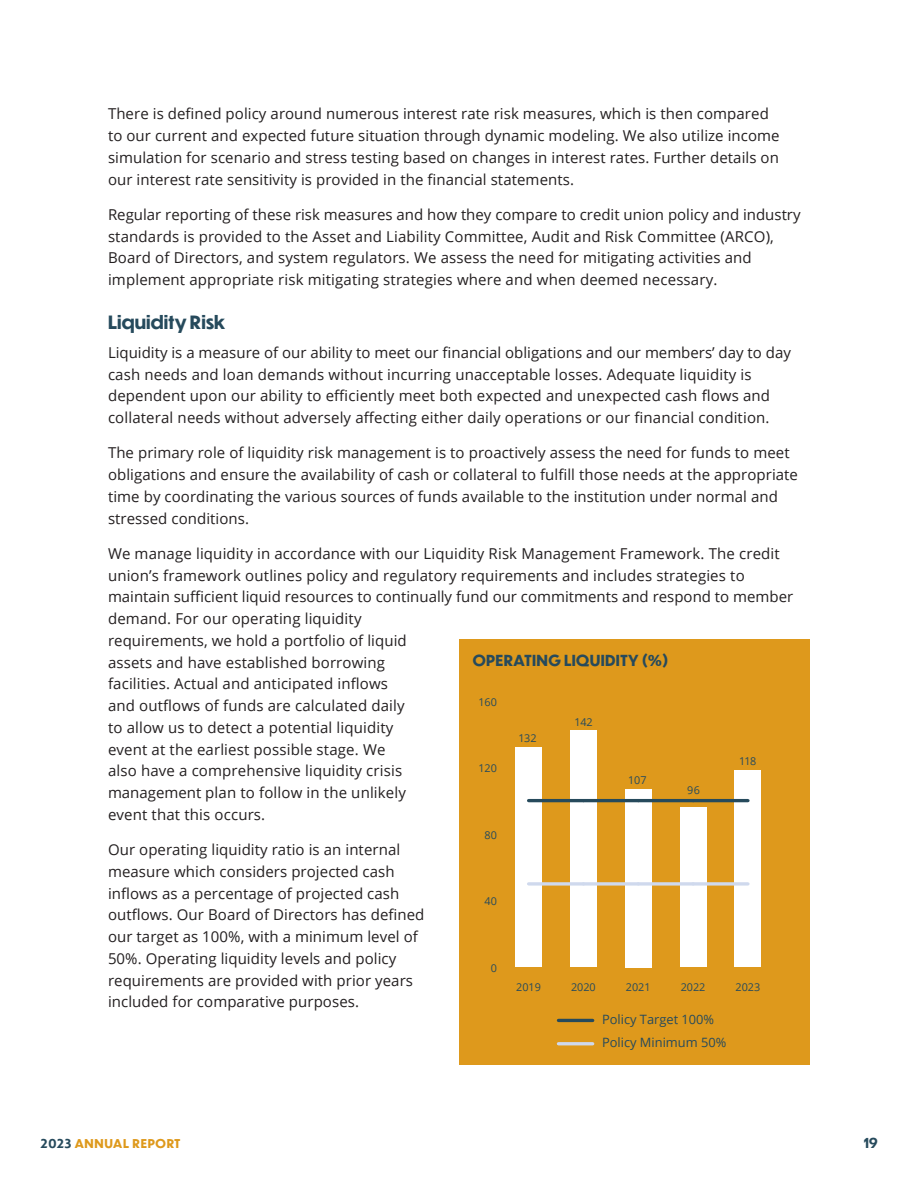
<style>
.page{position:relative;width:918px;height:1188px;background:#fff}
.page>*{position:absolute;margin:0;border:0;box-sizing:border-box;transform-origin:0 0}
.t1{font:700 18px "Dunbar Tall";letter-spacing:.01em;color:#264a5c}
.t2{font:15px/21.8px "Open Sans";letter-spacing:.005em;color:#231f20}
.t3{font:700 15px "Dunbar Tall";letter-spacing:.025em;color:#264a5c}
.t4{font:700 13.5px "Dunbar Tall";color:#264a5c}
.t5{font:12.9px/23.2px "Open Sans";color:#264a5c}
.t6{font:700 12px "Dunbar Tall";letter-spacing:.06em;color:#de991c}
.t7{font:10.8px "Open Sans";color:#264a5c}
.s1{color:#264a5c}
</style>
<div class="page">
<div style="left:459px;top:640px;width:351px;height:425px;background:#de991c"></div>
<div style="left:515px;top:747px;width:27px;height:220px;background:#fff"></div>
<div style="left:570px;top:731px;width:27px;height:236px;background:#fff"></div>
<div style="left:625px;top:789px;width:27px;height:178px;background:#fff"></div>
<div style="left:680px;top:807px;width:27px;height:160px;background:#fff"></div>
<div style="left:735px;top:771px;width:26px;height:196px;background:#fff"></div>
<hr style="left:558px;top:1019px;width:35px;height:3px;background:#264a5c">
<hr style="left:529px;top:799px;width:54px;height:3px;background:#264a5c">
<hr style="left:583px;top:799px;width:55px;height:3px;background:#264a5c">
<hr style="left:638px;top:799px;width:55px;height:3px;background:#264a5c">
<hr style="left:693px;top:799px;width:55px;height:3px;background:#264a5c">
<hr style="left:558px;top:1042px;width:35px;height:3px;background:#cfd9ed">
<svg style="left:529px;top:882px;width:54px;height:4px"></svg>
<svg style="left:583px;top:882px;width:55px;height:4px"></svg>
<svg style="left:638px;top:882px;width:55px;height:4px"></svg>
<svg style="left:693px;top:882px;width:55px;height:4px"></svg>
<p class="t2" style="left:108px;top:103px;width:673px">There is defined policy around numerous interest rate risk measures, which is then compared to our current and expected future situation through dynamic modeling. We also utilize income simulation for scenario and stress testing based on changes in interest rates. Further details on our interest rate sensitivity is provided in the financial statements.</p>
<p class="t2" style="left:108px;top:203px;width:694px">Regular reporting of these risk measures and how they compare to credit union policy and industry standards is provided to the Asset and Liability Committee, Audit and Risk Committee (ARCO), Board of Directors, and system regulators. We assess the need for mitigating activities and implement appropriate risk mitigating strategies where and when deemed necessary.</p>
<p class="t1" style="left:108px;top:310px;width:119px">Liquidity Risk</p>
<p class="t2" style="left:108px;top:341px;width:685px">Liquidity is a measure of our ability to meet our financial obligations and our members’ day to day cash needs and loan demands without incurring unacceptable losses. Adequate liquidity is dependent upon our ability to efficiently meet both expected and unexpected cash flows and collateral needs without adversely affecting either daily operations or our financial condition.</p>
<p class="t2" style="left:108px;top:442px;width:692px">The primary role of liquidity risk management is to proactively assess the need for funds to meet obligations and ensure the availability of cash or collateral to fulfill those needs at the appropriate time by coordinating the various sources of funds available to the institution under normal and stressed conditions.</p>
<p class="t2" style="left:108px;top:542px;width:687px">We manage liquidity in accordance with our Liquidity Risk Management Framework. The credit union’s framework outlines policy and regulatory requirements and includes strategies to maintain sufficient liquid resources to continually fund our commitments and respond to member demand. For our operating liquidity<br>requirements, we hold a portfolio of liquid<br>assets and have established borrowing<br>facilities. Actual and anticipated inflows<br>and outflows of funds are calculated daily<br>to allow us to detect a potential liquidity<br>event at the earliest possible stage. We<br>also have a comprehensive liquidity crisis<br>management plan to follow in the unlikely<br>event that this occurs.</p>
<p class="t2" style="left:108px;top:839px;width:318px">Our operating liquidity ratio is an internal measure which considers projected cash inflows as a percentage of projected cash outflows. Our Board of Directors has defined our target as 100%, with a minimum level of 50%. Operating liquidity levels and policy requirements are provided with prior years included for comparative purposes.</p>
<p class="t3" style="left:473px;top:650px;width:197px">OPERATING LIQUIDITY (%)</p>
<p class="t7" style="left:478px;top:694px;width:20px">160</p>
<p class="t7" style="left:575px;top:715px;width:20px">142</p>
<p class="t7" style="left:518px;top:731px;width:20px">132</p>
<p class="t7" style="left:739px;top:754px;width:19px">118</p>
<p class="t7" style="left:478px;top:761px;width:20px">120</p>
<p class="t7" style="left:628px;top:772px;width:20px">107</p>
<p class="t7" style="left:687px;top:782px;width:14px">96</p>
<p class="t7" style="left:485px;top:827px;width:14px">80</p>
<p class="t7" style="left:485px;top:894px;width:14px">40</p>
<p class="t7" style="left:491px;top:961px;width:8px">0</p>
<p class="t7" style="left:516px;top:980px;width:26px">2019</p>
<p class="t7" style="left:571px;top:980px;width:26px">2020</p>
<p class="t7" style="left:626px;top:980px;width:26px">2021</p>
<p class="t7" style="left:681px;top:980px;width:26px">2022</p>
<p class="t7" style="left:736px;top:980px;width:26px">2023</p>
<p class="t5" style="left:602px;top:1007px;width:126px">Policy Target 100%<br>Policy Minimum 50%</p>
<p class="t6" style="left:40px;top:1134px;width:141px"><span class="s1">2023</span> ANNUAL REPORT</p>
<p class="t4" style="left:864px;top:1133px;width:15px">19</p>
</div>
